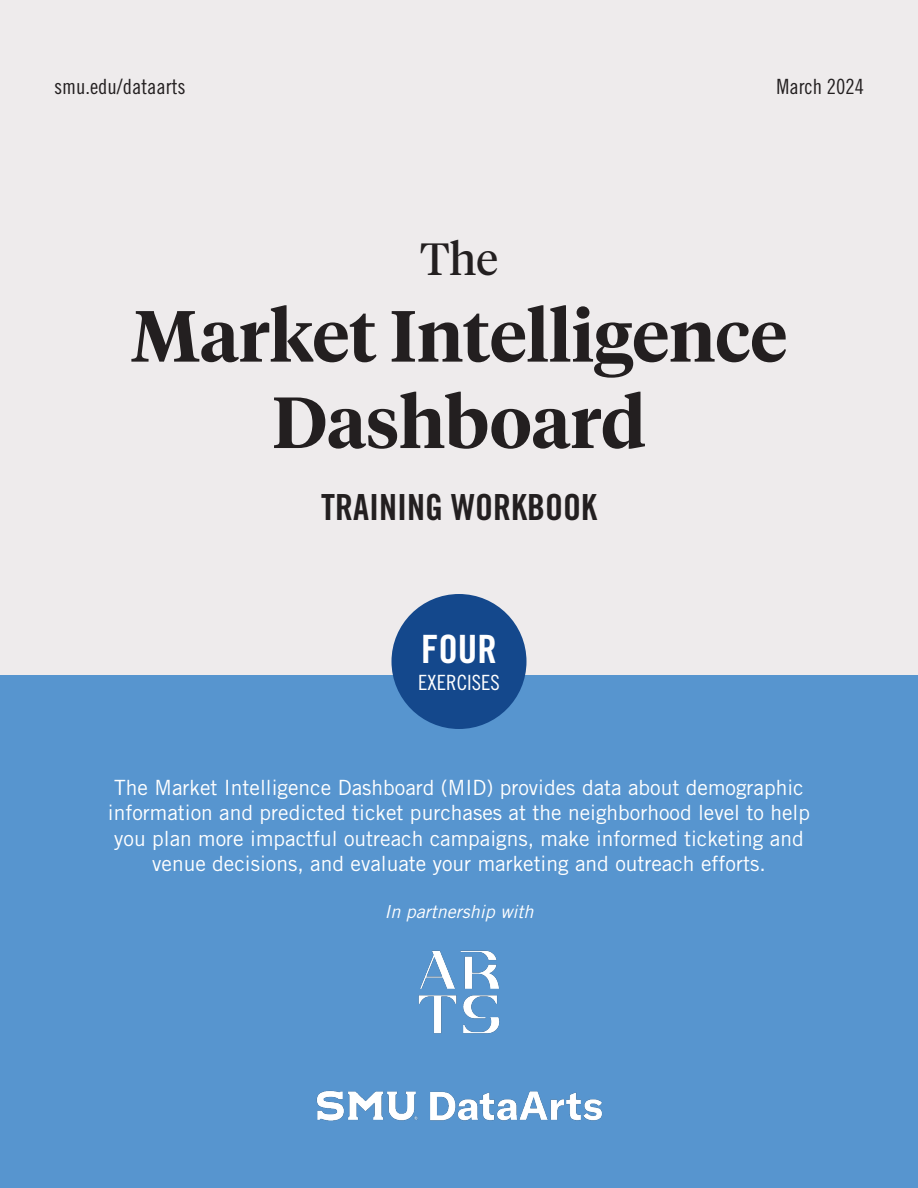
<style>
.page{position:relative;width:918px;height:1188px;background:#eeebec}
.page>*{position:absolute;margin:0;border:0;box-sizing:border-box;transform-origin:0 0}
.t1{font:600 72px/86.4px "Tiempos Headline";color:#231f20;text-align:center}
.t2{font:45px "Tiempos Headline";color:#231f20}
.t3{font:39px "Trade Gothic LT Std Bd Cn 20";color:#fff}
.t4{font:36px "Trade Gothic LT Std Bd Cn 20";color:#231f20}
.t5{font:21px/25.2px "Trade Gothic LT Std";color:#fff;text-align:center}
.t6{font:21px "Trade Gothic LT Std Cn 18";color:#231f20}
.t7{font:21px "Trade Gothic LT Std Cn 18";color:#fff}
.t8{font:italic 18px "Trade Gothic LT Std";color:#fff}
</style>
<div class="page">
<div style="left:0;top:675px;width:918px;height:513px;background:#5795cf"></div>
<div style="left:392px;top:594px;width:134px;height:135px;background:#14488c;border-radius:50%"></div>
<img style="left:316px;top:1090px;width:286px;height:31px">
<img style="left:418px;top:950px;width:82px;height:84px">
<p class="t6" style="left:54px;top:74px;width:133px">smu.edu/dataarts</p>
<p class="t6" style="left:777px;top:74px;width:89px">March 2024</p>
<h1 class="t2" style="left:420px;top:229px;width:79px">The</h1>
<h1 class="t1" style="left:131px;top:290px;width:658px">Market Intelligence<br>Dashboard</h1>
<h2 class="t4" style="left:321px;top:485px;width:277px">TRAINING WORKBOOK</h2>
<p class="t3" style="left:421px;top:625px;width:77px">FOUR</p>
<p class="t7" style="left:418px;top:670px;width:83px">EXERCISES</p>
<p class="t5" style="left:108px;top:775px;width:704px">The Market Intelligence Dashboard (MID) provides data about demographic information and predicted ticket purchases at the neighborhood level to help you plan more impactful outreach campaigns, make informed ticketing and venue decisions, and evaluate your marketing and outreach efforts.</p>
<p class="t8" style="left:384px;top:900px;width:151px">In partnership with</p>
</div>
